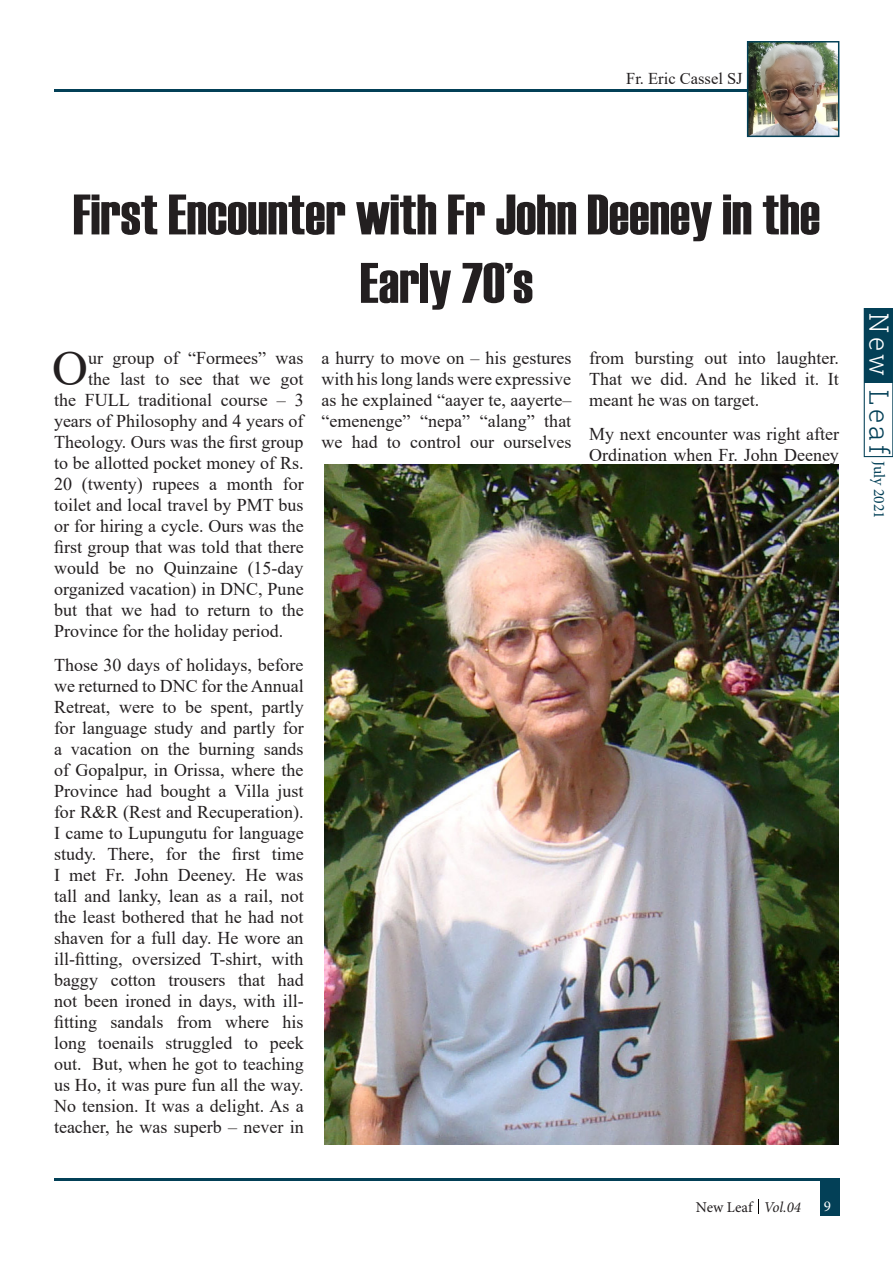
<style>
.page{position:relative;width:893px;height:1263px;background:#fff}
.page>*{position:absolute;margin:0;border:0;box-sizing:border-box;transform-origin:0 0}
.Main_Heading{font:57px/68.4px "Haettenschweiler";color:#231f20;text-align:center}
.Body_text{font:49.65px "Times New Roman";color:#231f20}
.t1{font:300 26.7px "Roboto Slab";color:#034057}
.t2{font:300 26.7px "Roboto Slab";color:#fff}
.Body_text-2{font:18px/21px "Times New Roman";color:#231f20;text-align:justify}
.author_name{font:16.5px "Times New Roman";color:#231f20}
.t3{font:15.6px "Minion Pro";color:#034057}
.t4{font:15px "Minion Pro";letter-spacing:.005em;color:#231f20}
.t5{font:15px "Minion Pro";color:#fff}
.s1{font-style:italic}
</style>
<div class="page">
<hr style="left:54px;top:1178px;width:785px;height:3px;background:#034057">
<div style="left:820px;top:1178px;width:19px;height:37px;background:#034057"></div>
<svg style="left:758px;top:1199px;width:1px;height:14px"></svg>
<hr style="left:54px;top:89px;width:785px;height:3px;background:#034057">
<div style="left:864px;top:308px;width:29px;height:75px;background:#034057"></div>
<div style="left:864px;top:308px;width:29px;height:149px;border:1px solid #034057"></div>
<img style="left:325px;top:464px;width:513px;height:680px">
<img style="left:750px;top:44px;width:86px;height:90px">
<div style="left:747px;top:41px;width:92px;height:96px;border:2px solid #034057"></div>
<p class="author_name" style="left:626px;top:67px;width:118px">Fr. Eric Cassel SJ</p>
<p class="Main_Heading" style="left:73px;top:180px;width:749px">First Encounter with Fr John Deeney in the<br>Early 70’s</p>
<p class="Body_text" style="left:52px;top:334px;width:37px">O</p>
<p class="Body_text-2" style="left:88px;top:347px;width:217px">ur group of “Formees” was</p>
<p class="Body_text-2" style="left:88px;top:368px;width:217px">the last to see that we got</p>
<p class="Body_text-2" style="left:54px;top:389px;width:251px">the FULL traditional course – 3</p>
<p class="Body_text-2" style="left:54px;top:410px;width:251px">years of Philosophy and 4 years of</p>
<p class="Body_text-2" style="left:54px;top:431px;width:251px">Theology. Ours was the first group</p>
<p class="Body_text-2" style="left:54px;top:452px;width:251px">to be allotted pocket money of Rs.</p>
<p class="Body_text-2" style="left:54px;top:473px;width:251px">20 (twenty) rupees a month for</p>
<p class="Body_text-2" style="left:54px;top:494px;width:251px">toilet and local travel by PMT bus</p>
<p class="Body_text-2" style="left:54px;top:515px;width:251px">or for hiring a cycle. Ours was the</p>
<p class="Body_text-2" style="left:54px;top:536px;width:251px">first group that was told that there</p>
<p class="Body_text-2" style="left:54px;top:557px;width:251px">would be no Quinzaine (15-day</p>
<p class="Body_text-2" style="left:54px;top:578px;width:251px">organized vacation) in DNC, Pune</p>
<p class="Body_text-2" style="left:54px;top:599px;width:251px">but that we had to return to the</p>
<p class="Body_text-2" style="left:54px;top:620px;width:231px">Province for the holiday period.</p>
<p class="Body_text-2" style="left:54px;top:654px;width:251px">Those 30 days of holidays, before we returned to DNC for the Annual Retreat, were to be spent, partly for language study and partly for a vacation on the burning sands of Gopalpur, in Orissa, where the Province had bought a Villa just for R&amp;R (Rest and Recuperation).<br>I came to Lupungutu for language study. There, for the first time I met Fr. John Deeney. He was tall and lanky, lean as a rail, not the least bothered that he had not shaven for a full day. He wore an ill-fitting, oversized T-shirt, with baggy cotton trousers that had not been ironed in days, with ill&shy;fitting sandals from where his long toenails struggled to peek out. But, when he got to teaching us Ho, it was pure fun all the way.<br>No tension. It was a delight. As a teacher, he was superb – never in</p>
<p class="Body_text-2" style="left:322px;top:347px;width:251px">a hurry to move on – his gestures with his long lands were expressive as he explained “aayer te, aayerte– “emenenge” “nepa” “alang” that we had to control our ourselves</p>
<p class="Body_text-2" style="left:589px;top:347px;width:251px">from bursting out into laughter.<br>That we did. And he liked it. It meant he was on target.</p>
<p class="Body_text-2" style="left:589px;top:423px;width:251px">My next encounter was right after<br>Ordination when Fr. John Deeney</p>
<p class="t4" style="left:696px;top:1197px;width:107px">New Leaf <span class="s1">Vol.04</span></p>
<p class="t5" style="left:824px;top:1196px;width:9px">9</p>
<h3 class="t2" style="left:897px;top:313px;width:65px;rotate:90deg">New</h3>
<h3 class="t1" style="left:897px;top:390px;width:66px;rotate:90deg">Leaf</h3>
<p class="t3" style="left:889px;top:461px;width:59px;rotate:90deg">July 2021</p>
</div>
